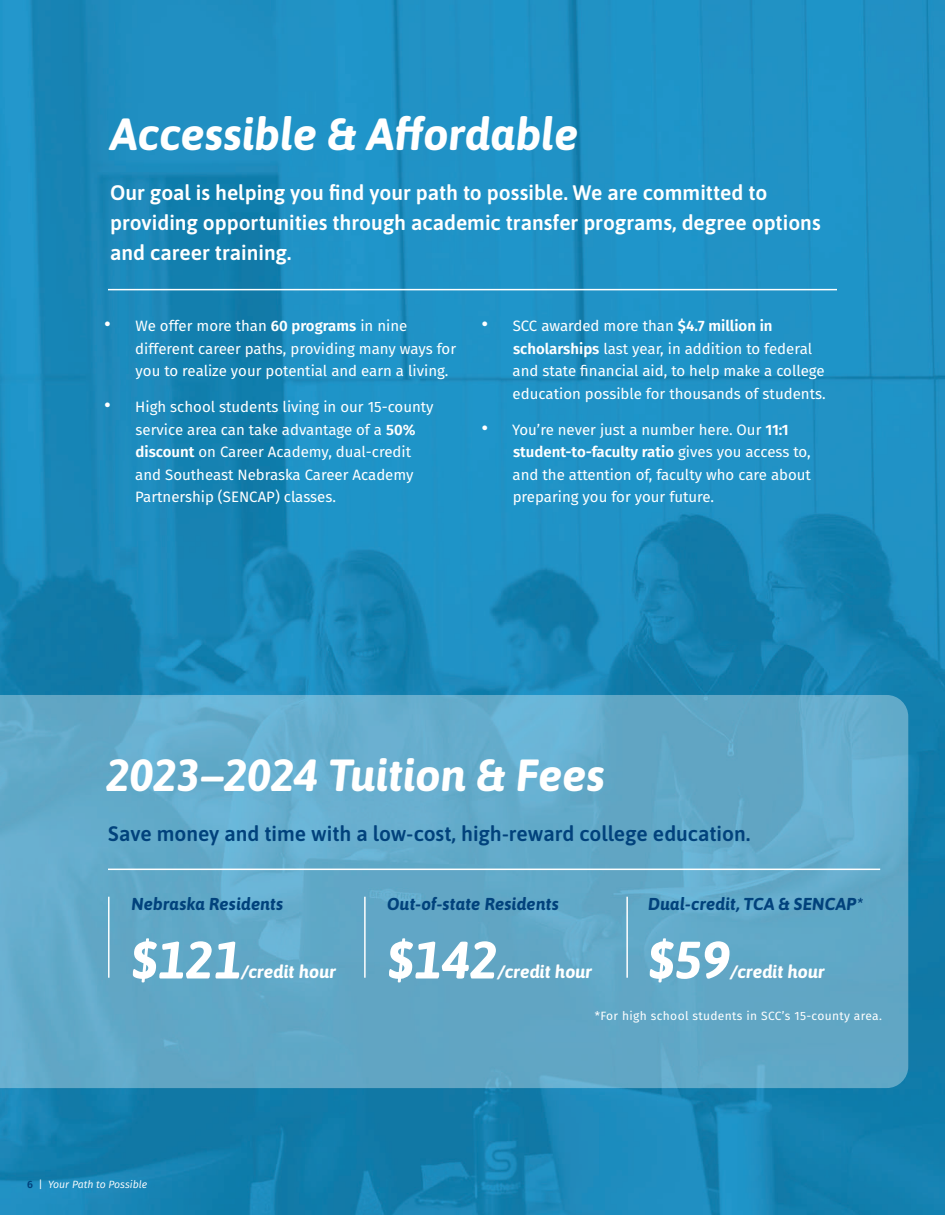
<style>
.page{position:relative;width:945px;height:1215px;background:#fff}
.page>*{position:absolute;margin:0;border:0;box-sizing:border-box;transform-origin:0 0}
.t1{font:italic 700 52.5px "Asap";color:#fff}
.t2{font:italic 700 45px "Asap";letter-spacing:-.005em;color:#fff}
.t3{font:600 21px/30px "Asap";color:#fff}
.t4{font:600 21px "Asap";color:#01427c}
.t5{font:italic 700 18px "Asap";color:#fff}
.t6{font:italic 700 17.25px "Asap";letter-spacing:.01em;color:#01427c}
.t7{font:15px/22.5px "Fira Sans";color:#fff}
.t8{font:12px "Fira Sans";letter-spacing:.03em;color:#fff}
.t9{font:italic 10.5px "Fira Sans";color:#fff}
.s1{font-size:21px}
.s2{font-weight:600}
.s3{font-weight:600;font-style:normal;color:#01427c}
.s4{font-style:normal}
</style>
<div class="page">
<img style="left:0;top:0;width:944px;height:1215px">
<hr style="left:944px;top:0;width:1px;height:1215px;background:#01427c">
<svg style="left:0;top:695px;width:908px;height:393px;background:#63aac9"></svg>
<hr style="left:108px;top:869px;width:772px;height:1px;background:#fff">
<hr style="left:108px;top:897px;width:2px;height:81px;background:#fff">
<hr style="left:364px;top:897px;width:2px;height:81px;background:#fff">
<hr style="left:626px;top:897px;width:2px;height:81px;background:#fff">
<hr style="left:108px;top:289px;width:729px;height:1px;background:#fff">
<h2 class="t2" style="left:111px;top:103px;width:470px">Accessible &amp; Affordable</h2>
<h3 class="t3" style="left:110px;top:177px;width:712px">Our goal is helping you find your path to possible. We are committed to providing opportunities through academic transfer programs, degree options and career training.</h3>
<p class="t7" style="left:135px;top:314px;width:322px;text-indent:-31px"><span class="s1">•</span> We offer more than <span class="s2">60 programs</span> in nine different career paths, providing many ways for you to realize your potential and earn a living.</p>
<p class="t7" style="left:135px;top:395px;width:300px;text-indent:-31px"><span class="s1">•</span> High school students living in our 15-county service area can take advantage of a <span class="s2">50% discount</span> on Career Academy, dual-credit and Southeast Nebraska Career Academy Partnership (SENCAP) classes.</p>
<p class="t7" style="left:513px;top:314px;width:315px;text-indent:-31px"><span class="s1">•</span> SCC awarded more than <span class="s2">$4.7 million in scholarships</span> last year, in addition to federal and state financial aid, to help make a college education possible for thousands of students.</p>
<p class="t7" style="left:513px;top:418px;width:300px;text-indent:-31px"><span class="s1">•</span> You’re never just a number here. Our <span class="s2">11:1 student-to-faculty ratio</span> gives you access to, and the attention of, faculty who care about preparing you for your future.</p>
<h2 class="t2" style="left:106px;top:744px;width:500px">2023–2024 Tuition &amp; Fees</h2>
<h3 class="t4" style="left:108px;top:819px;width:644px">Save money and time with a low-cost, high-reward college education.</h3>
<p class="t6" style="left:131px;top:892px;width:153px">Nebraska Residents</p>
<p class="t6" style="left:387px;top:892px;width:173px">Out-of-state Residents</p>
<p class="t6" style="left:648px;top:892px;width:216px">Dual-credit, TCA &amp; SENCAP*</p>
<h1 class="t1" style="left:132px;top:924px;width:112px">$121</h1>
<p class="t5" style="left:242px;top:960px;width:96px">/credit hour</p>
<h1 class="t1" style="left:388px;top:924px;width:112px">$142</h1>
<p class="t5" style="left:498px;top:960px;width:96px">/credit hour</p>
<h1 class="t1" style="left:649px;top:924px;width:84px">$59</h1>
<p class="t5" style="left:731px;top:960px;width:96px">/credit hour</p>
<p class="t8" style="left:595px;top:1007px;width:289px">*For high school students in SCC’s 15-county area.</p>
<p class="t9" style="left:27px;top:1177px;width:122px"><span class="s3">6</span> <span class="s4">|</span> Your Path to Possible</p>
</div>
